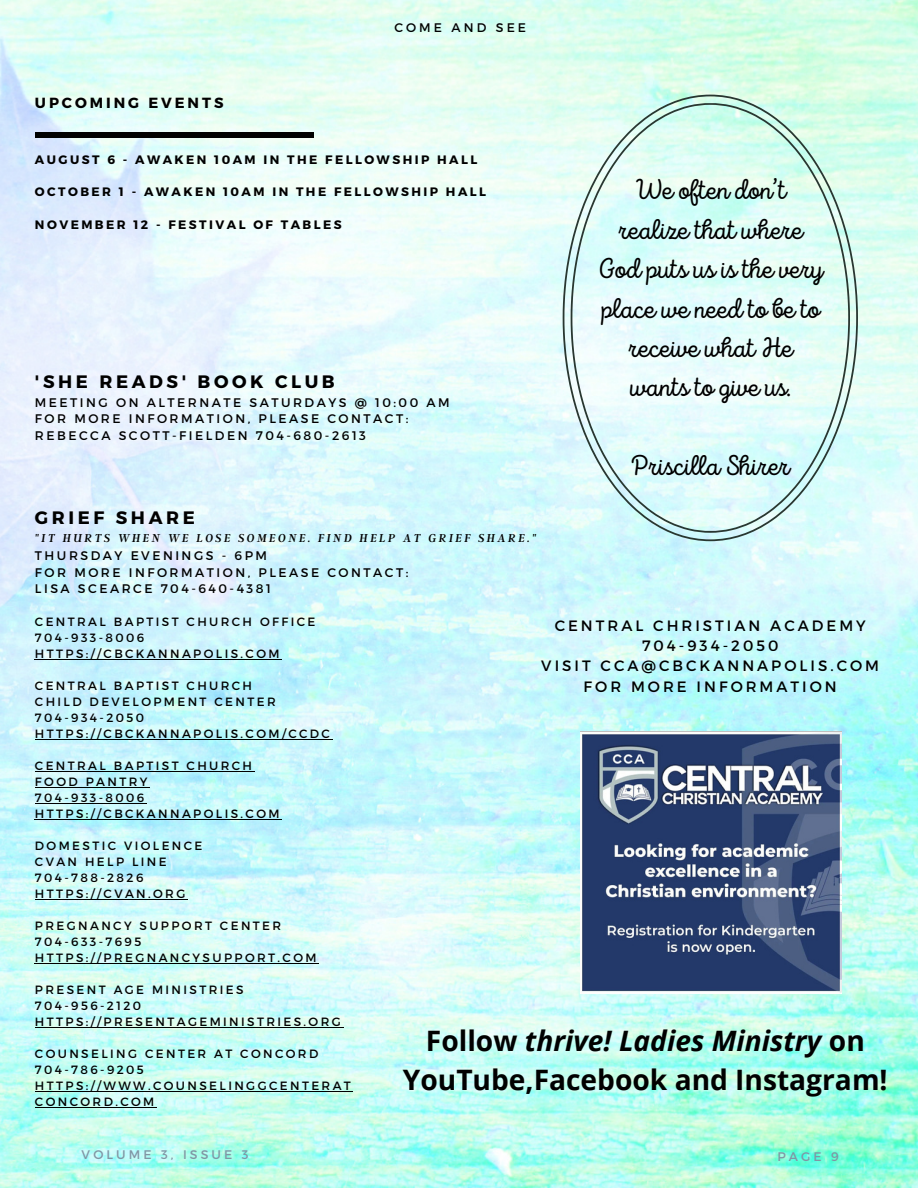
<style>
.page{position:relative;width:918px;height:1188px;background:#fff}
.page>*{position:absolute;margin:0;border:0;box-sizing:border-box;transform-origin:0 0}
.t1{font:28.5px/39.3px "Intro Script";color:#000;text-align:center}
.t2{font:700 28.2px/39.3px "Open Sans";color:#010101;text-align:center}
.t3{font:700 18px "Montserrat";letter-spacing:.2em;color:#000}
.t4{font:700 18px "Montserrat";letter-spacing:.2em;color:#010101}
.t5{font:15px/20.2px "Montserrat";letter-spacing:.2em;color:#000;text-align:center}
.t6{font:700 14.7px "Montserrat";letter-spacing:.2em;color:#010101}
.t7{font:italic 12.75px "Argent CF";letter-spacing:.2em;color:#000}
.t8{font:12.45px/16.6px "Montserrat";letter-spacing:.2em;color:#000}
.t9{font:12.45px "Montserrat";letter-spacing:.25em;color:#8096a4}
.t10{font:12.45px "Montserrat";letter-spacing:.25em;color:#010101}
.t11{font:700 12.3px "Montserrat";letter-spacing:.2em;color:#010101}
.t12{font:12px/16px "Montserrat";letter-spacing:.2em;color:#010101}
.s1{font-style:italic}
</style>
<div class="page">
<img style="left:0;top:0;width:918px;height:1188px">
<hr style="left:35px;top:659px;width:247px;height:1px;background:#010101">
<hr style="left:35px;top:739px;width:297px;height:1px;background:#010101">
<hr style="left:35px;top:771px;width:220px;height:1px;background:#010101">
<hr style="left:35px;top:787px;width:115px;height:1px;background:#010101">
<hr style="left:35px;top:803px;width:112px;height:1px;background:#010101">
<hr style="left:35px;top:819px;width:247px;height:1px;background:#010101">
<hr style="left:35px;top:899px;width:153px;height:1px;background:#010101">
<hr style="left:35px;top:963px;width:284px;height:1px;background:#010101">
<hr style="left:35px;top:1027px;width:308px;height:1px;background:#010101">
<hr style="left:35px;top:1091px;width:318px;height:1px;background:#010101">
<hr style="left:35px;top:1107px;width:122px;height:1px;background:#010101">
<svg style="left:563px;top:95px;width:295px;height:446px;background:#daf6f2"></svg>
<img style="left:581px;top:731px;width:261px;height:262px">
<div style="left:35px;top:132px;width:279px;height:5px;background:#010101"></div>
<p class="t6" style="left:35px;top:94px;width:190px">UPCOMING EVENTS</p>
<p class="t10" style="left:394px;top:20px;width:133px">COME AND SEE</p>
<p class="t11" style="left:35px;top:151px;width:444px">AUGUST 6 - AWAKEN 10AM IN THE FELLOWSHIP HALL</p>
<p class="t11" style="left:35px;top:184px;width:453px">OCTOBER 1 - AWAKEN 10AM IN THE FELLOWSHIP HALL</p>
<p class="t11" style="left:35px;top:216px;width:308px">NOVEMBER 12 - FESTIVAL OF TABLES</p>
<h3 class="t3" style="left:35px;top:370px;width:301px">'SHE READS' BOOK CLUB</h3>
<p class="t8" style="left:35px;top:393px;width:416px">MEETING ON ALTERNATE SATURDAYS @ 10:00 AM<br>FOR MORE INFORMATION, PLEASE CONTACT:<br>REBECCA SCOTT-FIELDEN 704-680-2613</p>
<h3 class="t4" style="left:35px;top:506px;width:161px">GRIEF SHARE</h3>
<p class="t7" style="left:35px;top:530px;width:503px">"IT HURTS WHEN WE LOSE SOMEONE. FIND HELP AT GRIEF SHARE."</p>
<p class="t8" style="left:35px;top:547px;width:375px">THURSDAY EVENINGS - 6PM<br>FOR MORE INFORMATION, PLEASE CONTACT:<br>LISA SCEARCE 704-640-4381</p>
<h1 class="t1" style="left:598px;top:173px;width:226px">We often don’t realize that where<br>God puts us is the very place we need to be to receive what He wants to give us.</h1>
<h1 class="t1" style="left:631px;top:449px;width:160px">Priscilla Shirer</h1>
<p class="t12" style="left:35px;top:614px;width:282px">CENTRAL BAPTIST CHURCH OFFICE<br>704-933-8006<br>HTTPS://CBCKANNAPOLIS.COM</p>
<p class="t12" style="left:35px;top:678px;width:297px">CENTRAL BAPTIST CHURCH<br>CHILD DEVELOPMENT CENTER<br>704-934-2050<br>HTTPS://CBCKANNAPOLIS.COM/CCDC</p>
<p class="t12" style="left:35px;top:758px;width:246px">CENTRAL BAPTIST CHURCH<br>FOOD PANTRY<br>704-933-8006<br>HTTPS://CBCKANNAPOLIS.COM</p>
<p class="t12" style="left:35px;top:838px;width:169px">DOMESTIC VIOLENCE<br>CVAN HELP LINE<br>704-788-2826<br>HTTPS://CVAN.ORG</p>
<p class="t12" style="left:35px;top:918px;width:283px">PREGNANCY SUPPORT CENTER<br>704-633-7695<br>HTTPS://PREGNANCYSUPPORT.COM</p>
<p class="t12" style="left:35px;top:982px;width:307px">PRESENT AGE MINISTRIES<br>704-956-2120<br>HTTPS://PRESENTAGEMINISTRIES.ORG</p>
<p class="t12" style="left:35px;top:1046px;width:317px">COUNSELING CENTER AT CONCORD<br>704-786-9205<br>HTTPS://WWW.COUNSELINGGCENTERAT<br>CONCORD.COM</p>
<p class="t5" style="left:541px;top:615px;width:339px">CENTRAL CHRISTIAN ACADEMY<br>704-934-2050<br>VISIT CCA@CBCKANNAPOLIS.COM<br>FOR MORE INFORMATION</p>
<h2 class="t2" style="left:403px;top:1020px;width:486px">Follow <span class="s1">thrive! Ladies Ministry</span> on<br>YouTube,Facebook and Instagram!</h2>
<p class="t9" style="left:82px;top:1147px;width:168px">VOLUME 3, ISSUE 3</p>
<p class="t9" style="left:777px;top:1148px;width:63px">PAGE 9</p>
</div>
